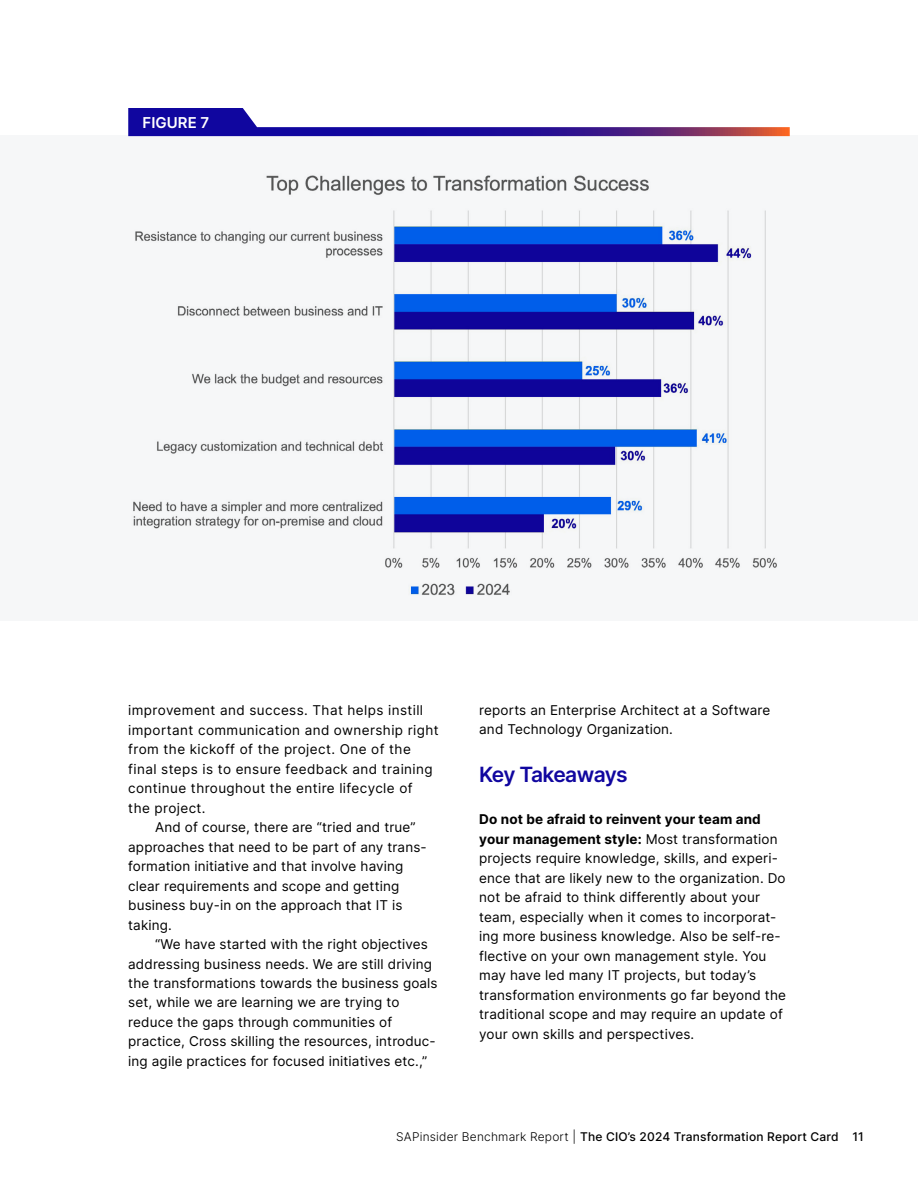
<style>
.page{position:relative;width:918px;height:1188px;background:#fff}
.page>*{position:absolute;margin:0;border:0;box-sizing:border-box;transform-origin:0 0}
.t1{font:600 21px "Inter";letter-spacing:-.04em;color:#10069f}
.t2{font:600 15px "Inter";color:#fff}
.t3{font:13.5px/19.5px "Inter";letter-spacing:.01em;color:#000}
.t4{font:13.5px "Inter";letter-spacing:.03em;color:#000}
.t5{font:500 12px "Inter";letter-spacing:.015em;color:#000}
.s1{font-weight:700}
.s2{font-weight:300}
</style>
<div class="page">
<div style="left:0;top:135px;width:918px;height:486px;background:#f6f7f8"></div>
<svg style="left:128px;top:108px;width:662px;height:28px"></svg>
<img style="left:133px;top:175px;width:644px;height:421px">
<p class="t2" style="left:143px;top:112px;width:68px">FIGURE 7</p>
<p class="t4" style="left:128px;top:700px;width:296px">improvement and success. That helps instill</p>
<p class="t4" style="left:128px;top:720px;width:312px">important communication and ownership right</p>
<p class="t4" style="left:128px;top:739px;width:284px">from the kickoff of the project. One of the</p>
<p class="t4" style="left:128px;top:759px;width:306px">final steps is to ensure feedback and training</p>
<p class="t4" style="left:128px;top:778px;width:286px">continue throughout the entire lifecycle of</p>
<p class="t4" style="left:128px;top:798px;width:79px">the project.</p>
<p class="t3" style="left:155px;top:817px;width:262px">And of course, there are “tried and true”</p>
<p class="t3" style="left:128px;top:837px;width:300px">approaches that need to be part of any trans-</p>
<p class="t3" style="left:128px;top:856px;width:277px">formation initiative and that involve having</p>
<p class="t3" style="left:128px;top:876px;width:273px">clear requirements and scope and getting</p>
<p class="t3" style="left:128px;top:895px;width:276px">business buy-in on the approach that IT is</p>
<p class="t3" style="left:128px;top:915px;width:45px">taking.</p>
<p class="t3" style="left:155px;top:934px;width:274px">“We have started with the right objectives</p>
<p class="t3" style="left:128px;top:954px;width:305px">addressing business needs. We are still driving</p>
<p class="t3" style="left:128px;top:973px;width:311px">the transformations towards the business goals</p>
<p class="t3" style="left:128px;top:993px;width:273px">set, while we are learning we are trying to</p>
<p class="t3" style="left:128px;top:1012px;width:266px">reduce the gaps through communities of</p>
<p class="t3" style="left:128px;top:1032px;width:309px">practice, Cross skilling the resources, introduc-</p>
<p class="t3" style="left:128px;top:1051px;width:301px">ing agile practices for focused initiatives etc.,”</p>
<p class="t3" style="left:479px;top:700px;width:293px">reports an Enterprise Architect at a Software and Technology Organization.</p>
<h1 class="t1" style="left:479px;top:759px;width:150px">Key Takeaways</h1>
<p class="t3" style="left:479px;top:809px;width:308px"><span class="s1">Do not be afraid to reinvent your team and your management style:</span> Most transformation projects require knowledge, skills, and experi&shy;ence that are likely new to the organization. Do not be afraid to think differently about your team, especially when it comes to incorporat&shy;ing more business knowledge. Also be self-re&shy;flective on your own management style. You may have led many IT projects, but today’s transformation environments go far beyond the traditional scope and may require an update of your own skills and perspectives.</p>
<p class="t5" style="left:396px;top:1128px;width:469px"><span class="s2">SAPinsider Benchmark Report |</span> The CIO’s 2024 Transformation Report Card 11</p>
</div>
